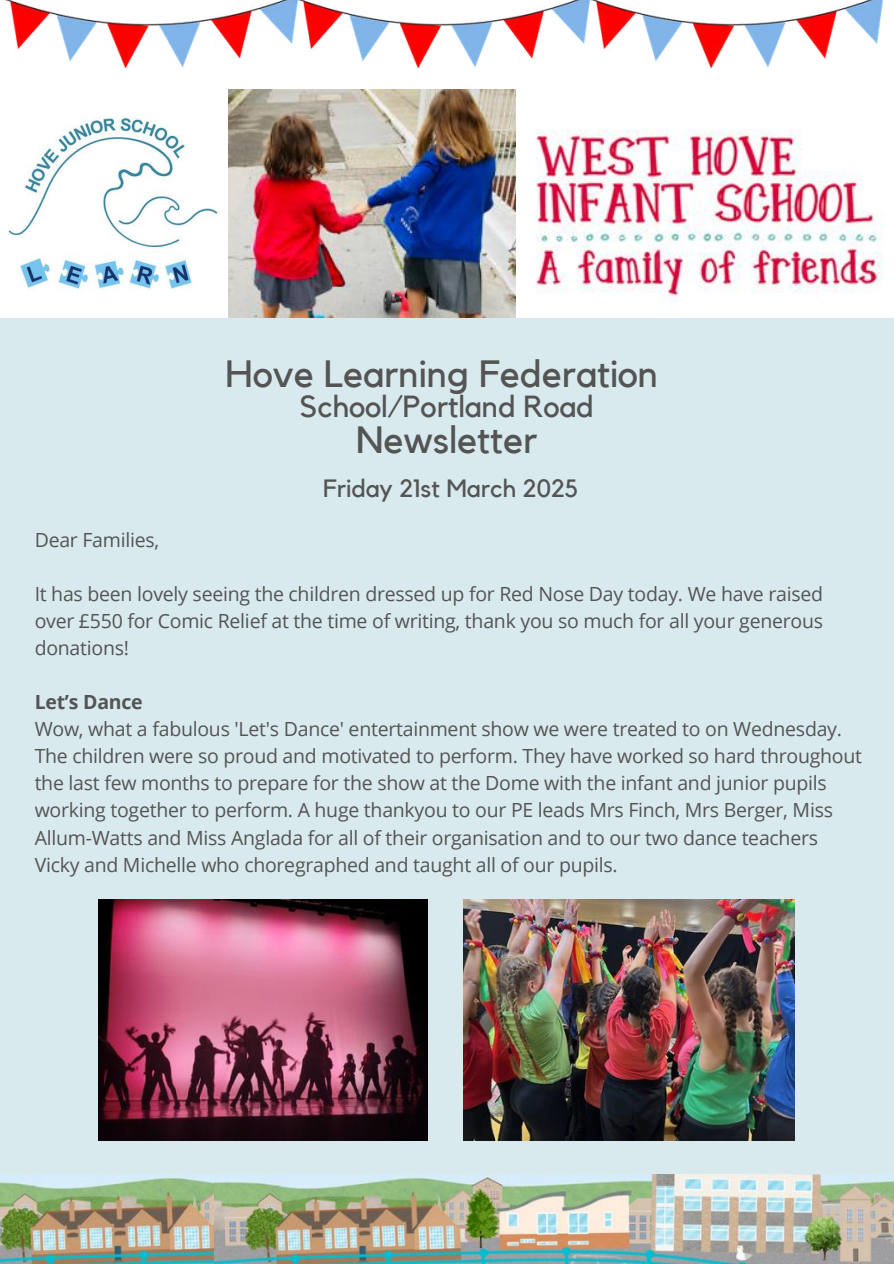
<style>
.page{position:relative;width:894px;height:1264px;background:#fff}
.page>*{position:absolute;margin:0;border:0;box-sizing:border-box;transform-origin:0 0}
.t1{font:37.8px "Kollektif";color:#545454}
.t2{font:30.3px "Kollektif";color:#545454}
.t3{font:24.9px "Kollektif";color:#545454}
.t4{font:19.5px/27px "Open Sans";letter-spacing:-.015em;color:#545454;text-align:justify}
.t5{font:700 19.5px "Open Sans";letter-spacing:-.015em;color:#545454}
</style>
<div class="page">
<div style="left:0;top:0;width:893px;height:1263px;background:#d9eaef"></div>
<div style="left:0;top:0;width:893px;height:229px;background:#fff"></div>
<img style="left:0;top:89px;width:516px;height:229px">
<img style="left:516px;top:129px;width:377px;height:189px">
<img style="left:213px;top:1174px;width:680px;height:89px">
<img style="left:0;top:1174px;width:213px;height:89px">
<img style="left:5px;top:0;width:287px;height:69px">
<img style="left:292px;top:0;width:293px;height:69px">
<img style="left:585px;top:0;width:299px;height:69px">
<img style="left:99px;top:900px;width:328px;height:240px">
<img style="left:463px;top:900px;width:331px;height:240px">
<h1 class="t1" style="left:225px;top:356px;width:434px">Hove Learning Federation</h1>
<h2 class="t2" style="left:299px;top:393px;width:295px">School/Portland Road</h2>
<h1 class="t1" style="left:356px;top:423px;width:183px">Newsletter</h1>
<p class="t3" style="left:323px;top:477px;width:256px">Friday 21st March 2025</p>
<p class="t4" style="left:35px;top:526px;width:126px">Dear Families,</p>
<p class="t4" style="left:35px;top:580px;width:789px">It has been lovely seeing the children dressed up for Red Nose Day today. We have raised over £550 for Comic Relief at the time of writing, thank you so much for all your generous donations!</p>
<p class="t5" style="left:35px;top:688px;width:109px">Let’s Dance</p>
<p class="t4" style="left:35px;top:715px;width:828px;text-align:left">Wow, what a fabulous 'Let's Dance' entertainment show we were treated to on Wednesday.<br>The children were so proud and motivated to perform. They have worked so hard throughout the last few months to prepare for the show at the Dome with the infant and junior pupils working together to perform. A huge thankyou to our PE leads Mrs Finch, Mrs Berger, Miss Allum-Watts and Miss Anglada for all of their organisation and to our two dance teachers Vicky and Michelle who choregraphed and taught all of our pupils.</p>
</div>
